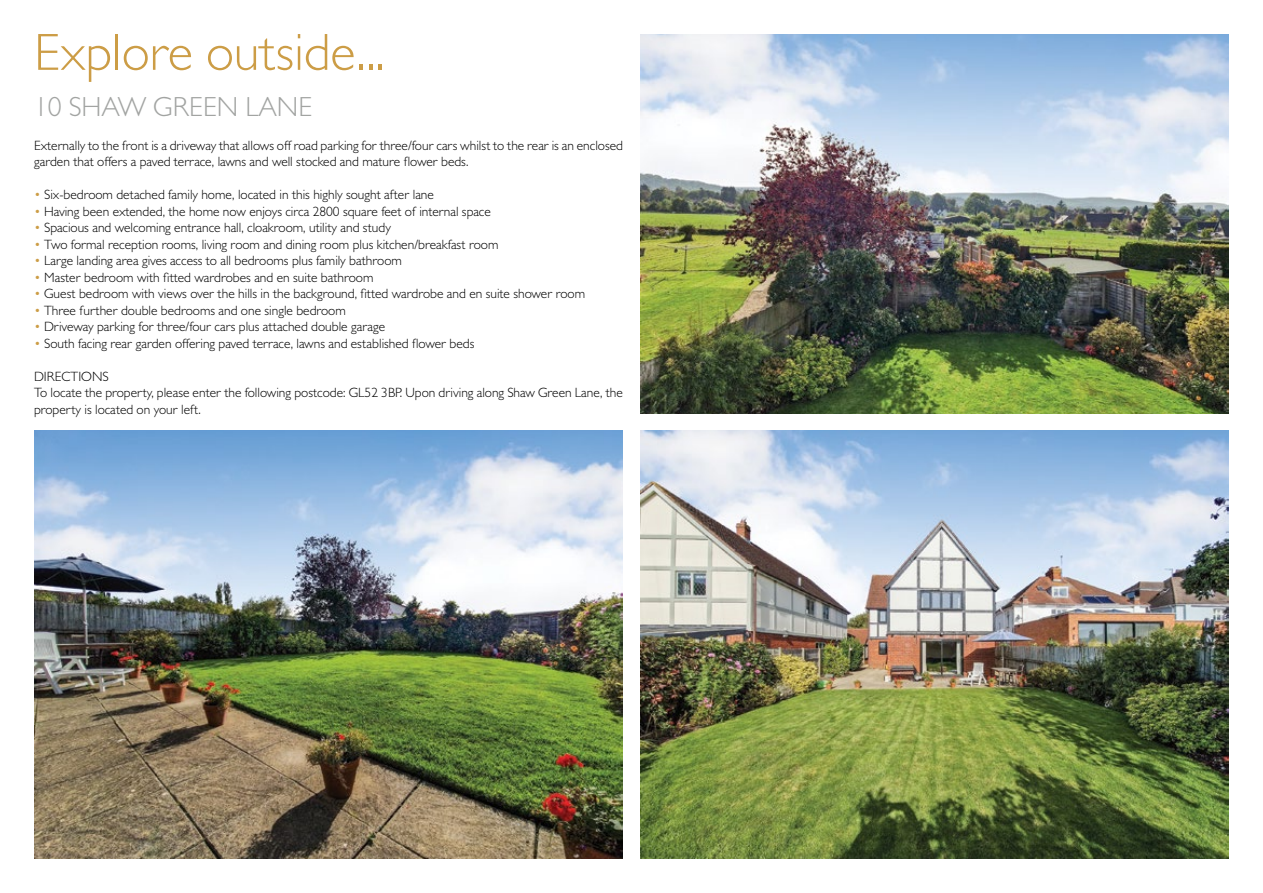
<style>
.page{position:relative;width:1263px;height:893px;background:#fff}
.page>*{position:absolute;margin:0;border:0;box-sizing:border-box;transform-origin:0 0}
.t1{font:300 52.5px "Gill Sans";color:#cc9d46}
.t2{font:300 27.75px "Gill Sans";color:#a2a4a2}
.t3{font:300 13.5px/16.5px "Gill Sans";color:#000}
.s1{color:#cc9d46}
</style>
<div class="page">
<img style="left:640px;top:34px;width:589px;height:379px">
<img style="left:640px;top:430px;width:589px;height:429px">
<img style="left:34px;top:430px;width:589px;height:429px">
<h1 class="t1" style="left:34px;top:21px;width:352px">Explore outside...</h1>
<h2 class="t2" style="left:34px;top:90px;width:280px">10 SHAW GREEN LANE</h2>
<p class="t3" style="left:34px;top:137px;width:590px">Externally to the front is a driveway that allows off road parking for three/four cars whilst to the rear is an enclosed garden that offers a paved terrace, lawns and well stocked and mature flower beds.</p>
<p class="t3" style="left:34px;top:186px;width:401px"><span class="s1">•</span> Six-bedroom detached family home, located in this highly sought after lane</p>
<p class="t3" style="left:34px;top:203px;width:458px"><span class="s1">•</span> Having been extended, the home now enjoys circa 2800 square feet of internal space</p>
<p class="t3" style="left:34px;top:219px;width:358px"><span class="s1">•</span> Spacious and welcoming entrance hall, cloakroom, utility and study</p>
<p class="t3" style="left:34px;top:235px;width:466px"><span class="s1">•</span> Two formal reception rooms, living room and dining room plus kitchen/breakfast room</p>
<p class="t3" style="left:34px;top:252px;width:369px"><span class="s1">•</span> Large landing area gives access to all bedrooms plus family bathroom</p>
<p class="t3" style="left:34px;top:268px;width:341px"><span class="s1">•</span> Master bedroom with fitted wardrobes and en suite bathroom</p>
<p class="t3" style="left:34px;top:285px;width:553px"><span class="s1">•</span> Guest bedroom with views over the hills in the background, fitted wardrobe and en suite shower room</p>
<p class="t3" style="left:34px;top:301px;width:313px"><span class="s1">•</span> Three further double bedrooms and one single bedroom</p>
<p class="t3" style="left:34px;top:318px;width:353px"><span class="s1">•</span> Driveway parking for three/four cars plus attached double garage</p>
<p class="t3" style="left:34px;top:334px;width:442px"><span class="s1">•</span> South facing rear garden offering paved terrace, lawns and established flower beds</p>
<p class="t3" style="left:34px;top:367px;width:590px">DIRECTIONS<br>To locate the property, please enter the following postcode: GL52 3BP. Upon driving along Shaw Green Lane, the property is located on your left.</p>
</div>
